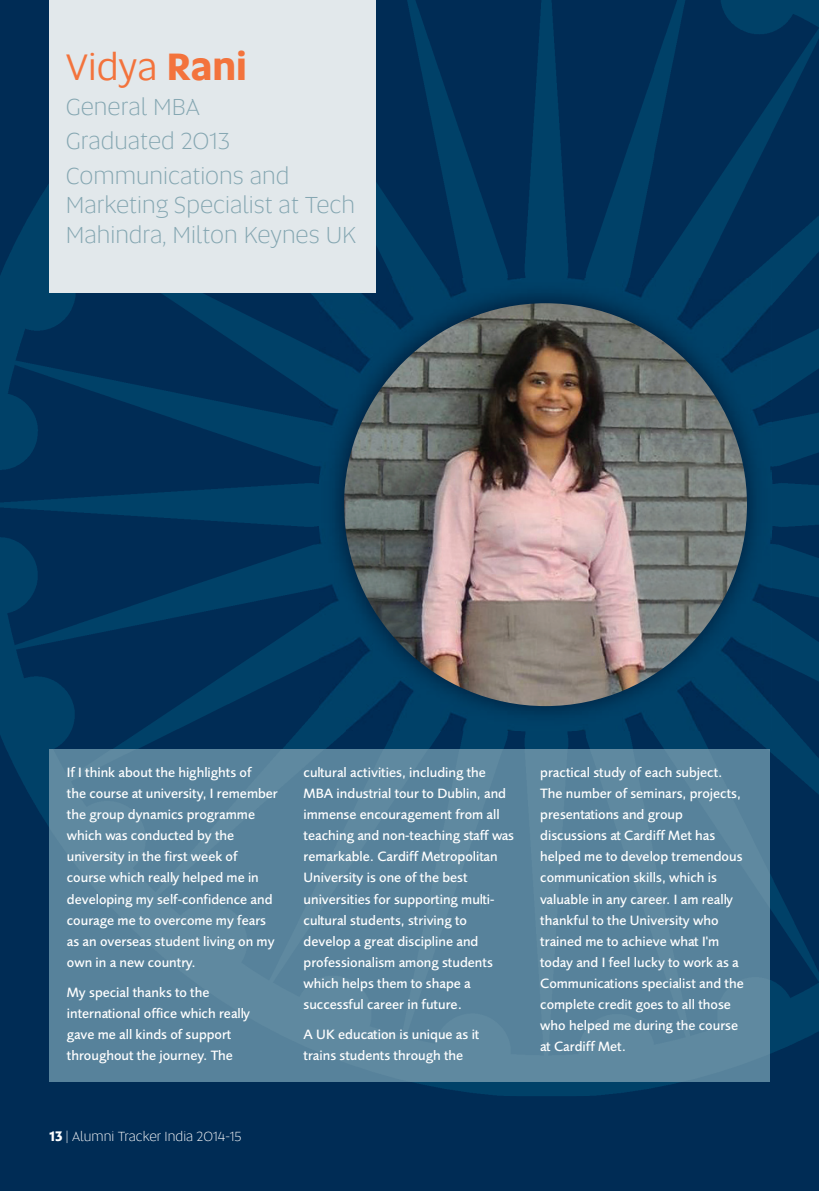
<style>
.page{position:relative;width:819px;height:1191px;background:#002c55}
.page>*{position:absolute;margin:0;border:0;box-sizing:border-box;transform-origin:0 0}
.t1{font:38.5px "Altis";color:#f3733c}
.t2{font:300 24.5px/34.3px "Altis";color:#84a6b1}
.t3{font:500 14px/21px "Foundry Sans";color:#fff}
.t4{font:300 14px "Altis";color:#fff}
.s1{font-weight:700}
</style>
<div class="page">
<img style="left:0;top:0;width:819px;height:1096px">
<img style="left:319px;top:279px;width:452px;height:451px">
<img style="left:344px;top:303px;width:403px;height:403px;border-radius:50%">
<div style="left:50px;top:749px;width:719px;height:332px;background:#57829b"></div>
<div style="left:50px;top:0;width:325px;height:293px;background:#e2e8eb"></div>
<h1 class="t1" style="left:66px;top:51px;width:183px">Vidya <span class="s1">Rani</span></h1>
<h2 class="t2" style="left:66px;top:91px;width:225px">General MBA<br>Graduated 2013<br>Communications and</h2>
<h2 class="t2" style="left:66px;top:192px;width:292px;line-height:29.4px">Marketing Specialist at Tech<br>Mahindra, Milton Keynes UK</h2>
<p class="t3" style="left:67px;top:763px;width:212px">If I think about the highlights of<br>the course at university, I remember the group dynamics programme which was conducted by the university in the first week of course which really helped me in developing my self-confidence and courage me to overcome my fears as an overseas student living on my own in a new country.</p>
<p class="t3" style="left:67px;top:983px;width:185px">My special thanks to the international office which really gave me all kinds of support throughout the journey. The</p>
<p class="t3" style="left:303px;top:763px;width:212px">cultural activities, including the<br>MBA industrial tour to Dublin, and immense encouragement from all teaching and non-teaching staff was remarkable. Cardiff Metropolitan<br>University is one of the best universities for supporting multi&shy;cultural students, striving to develop a great discipline and professionalism among students which helps them to shape a successful career in future.</p>
<p class="t3" style="left:303px;top:1025px;width:177px">A UK education is unique as it trains students through the</p>
<p class="t3" style="left:540px;top:763px;width:205px">practical study of each subject.<br>The number of seminars, projects, presentations and group discussions at Cardiff Met has helped me to develop tremendous communication skills, which is valuable in any career. I am really thankful to the University who trained me to achieve what I'm today and I feel lucky to work as a<br>Communications specialist and the complete credit goes to all those who helped me during the course at Cardiff Met.</p>
<p class="t4" style="left:50px;top:1131px;width:193px"><span class="s1">13</span> | Alumni Tracker India 2014-15</p>
</div>
